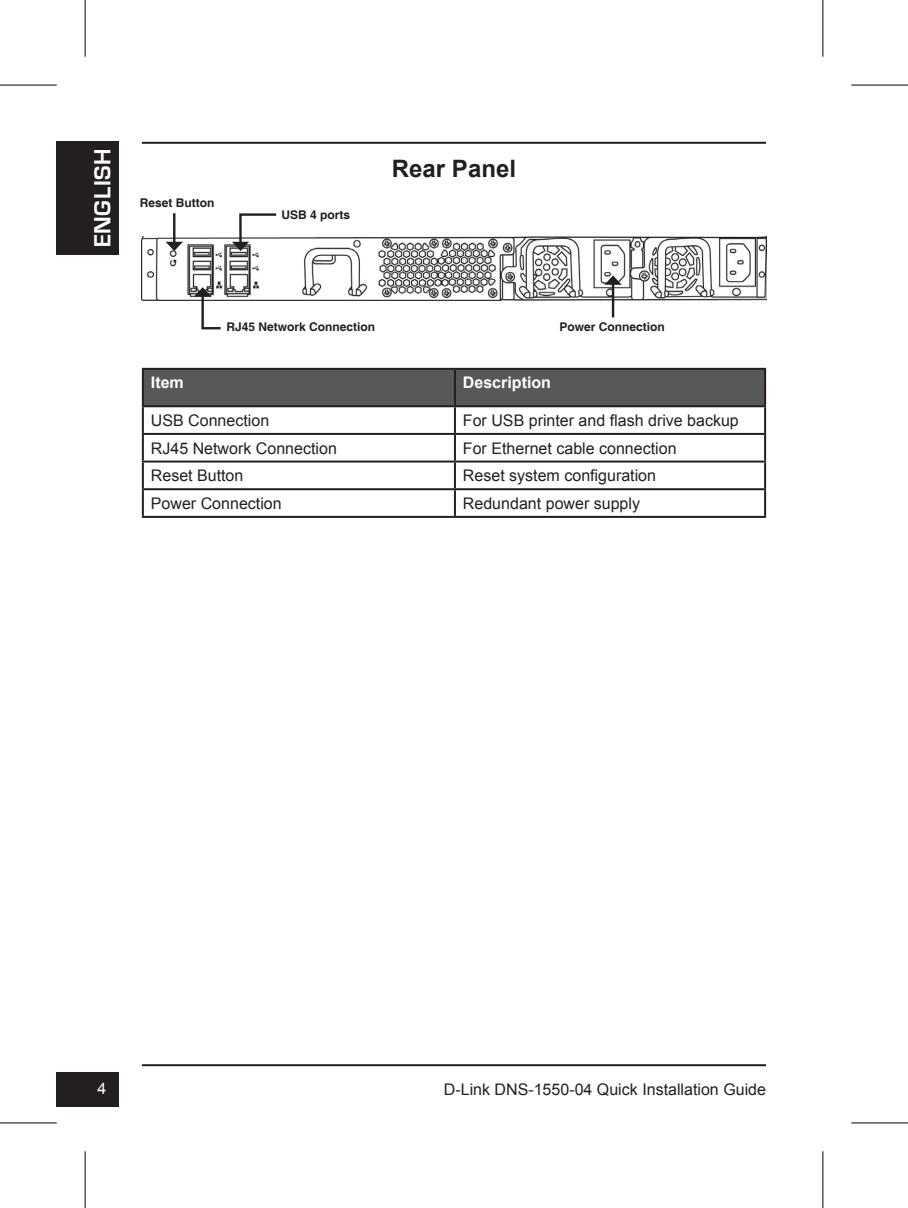
<style>
.page{position:relative;width:908px;height:1208px;background:#fff}
.page>*{position:absolute;margin:0;border:0;box-sizing:border-box;transform-origin:0 0}
.t1{font:700 24px "Arial";color:#231f20}
.t2{font:700 24px "Eurostile";letter-spacing:.025em;color:#fff}
.t3{font:16px "Arial";color:#231f20}
.t4{font:700 16px "Arial";color:#fff}
.t5{font:16px "Arial";color:#fff}
.t6{font:700 12px "Helvetica";color:#231f20}
</style>
<div class="page">
<hr style="left:142px;top:142px;width:623px;height:2px;background:#231f20">
<hr style="left:142px;top:1064px;width:623px;height:2px;background:#231f20">
<div style="left:57px;top:1072px;width:62px;height:34px;background:#231f20"></div>
<div style="left:57px;top:141px;width:62px;height:113px;background:#231f20"></div>
<img style="left:142px;top:236px;width:624px;height:64px">
<hr style="left:173px;top:213px;width:2px;height:30px;background:#231f20">
<svg style="left:165px;top:242px;width:18px;height:9px"></svg>
<hr style="left:611px;top:283px;width:3px;height:34px;background:#231f20">
<svg style="left:604px;top:275px;width:17px;height:10px"></svg>
<svg style="left:232px;top:213px;width:46px;height:38px"></svg>
<svg style="left:194px;top:287px;width:29px;height:43px"></svg>
<div style="left:144px;top:370px;width:619px;height:35px;background:#57585a"></div>
<hr style="left:142px;top:368px;width:312px;height:2px;background:#231f20">
<hr style="left:142px;top:370px;width:2px;height:35px;background:#231f20">
<hr style="left:454px;top:368px;width:311px;height:2px;background:#231f20">
<hr style="left:453px;top:370px;width:2px;height:35px;background:#231f20">
<hr style="left:763px;top:370px;width:2px;height:35px;background:#231f20">
<hr style="left:142px;top:405px;width:312px;height:2px;background:#231f20">
<hr style="left:142px;top:407px;width:2px;height:26px;background:#231f20">
<hr style="left:454px;top:405px;width:311px;height:2px;background:#231f20">
<hr style="left:453px;top:407px;width:2px;height:26px;background:#231f20">
<hr style="left:763px;top:407px;width:2px;height:26px;background:#231f20">
<hr style="left:142px;top:433px;width:312px;height:2px;background:#231f20">
<hr style="left:142px;top:435px;width:2px;height:25px;background:#231f20">
<hr style="left:454px;top:433px;width:311px;height:2px;background:#231f20">
<hr style="left:453px;top:435px;width:2px;height:25px;background:#231f20">
<hr style="left:763px;top:435px;width:2px;height:25px;background:#231f20">
<hr style="left:142px;top:460px;width:312px;height:2px;background:#231f20">
<hr style="left:142px;top:462px;width:2px;height:26px;background:#231f20">
<hr style="left:454px;top:460px;width:311px;height:2px;background:#231f20">
<hr style="left:453px;top:462px;width:2px;height:26px;background:#231f20">
<hr style="left:763px;top:462px;width:2px;height:26px;background:#231f20">
<hr style="left:142px;top:488px;width:312px;height:2px;background:#231f20">
<hr style="left:142px;top:490px;width:2px;height:26px;background:#231f20">
<hr style="left:454px;top:488px;width:311px;height:2px;background:#231f20">
<hr style="left:453px;top:490px;width:2px;height:26px;background:#231f20">
<hr style="left:763px;top:490px;width:2px;height:26px;background:#231f20">
<hr style="left:142px;top:516px;width:312px;height:2px;background:#231f20">
<hr style="left:454px;top:516px;width:311px;height:2px;background:#231f20">
<hr style="left:0;top:85px;width:57px;height:1px;background:#000">
<hr style="left:850px;top:85px;width:57px;height:1px;background:#000">
<hr style="left:0;top:1122px;width:57px;height:1px;background:#000">
<hr style="left:850px;top:1122px;width:57px;height:1px;background:#000">
<hr style="left:85px;top:0;width:1px;height:57px;background:#000">
<hr style="left:85px;top:1151px;width:1px;height:57px;background:#000">
<hr style="left:822px;top:0;width:1px;height:57px;background:#000">
<hr style="left:822px;top:1151px;width:1px;height:57px;background:#000">
<h1 class="t2" style="left:89px;top:247px;width:100px;rotate:-90deg">ENGLISH</h1>
<h1 class="t1" style="left:392px;top:153px;width:126px">Rear Panel</h1>
<p class="t6" style="left:140px;top:196px;width:76px">Reset Button</p>
<p class="t6" style="left:281px;top:207px;width:70px">USB 4 ports</p>
<p class="t6" style="left:226px;top:319px;width:150px">RJ45 Network Connection</p>
<p class="t6" style="left:559px;top:319px;width:107px">Power Connection</p>
<p class="t4" style="left:151px;top:372px;width:34px">Item</p>
<p class="t4" style="left:462px;top:372px;width:90px">Description</p>
<p class="t3" style="left:151px;top:410px;width:120px">USB Connection</p>
<p class="t3" style="left:462px;top:410px;width:277px">For USB printer and flash drive backup</p>
<p class="t3" style="left:151px;top:437px;width:187px">RJ45 Network Connection</p>
<p class="t3" style="left:462px;top:437px;width:215px">For Ethernet cable connection</p>
<p class="t3" style="left:151px;top:465px;width:94px">Reset Button</p>
<p class="t3" style="left:462px;top:465px;width:194px">Reset system configuration</p>
<p class="t3" style="left:151px;top:493px;width:132px">Power Connection</p>
<p class="t3" style="left:462px;top:493px;width:178px">Redundant power supply</p>
<p class="t5" style="left:97px;top:1078px;width:10px">4</p>
<p class="t3" style="left:443px;top:1078px;width:323px">D-Link DNS-1550-04 Quick Installation Guide</p>
</div>
